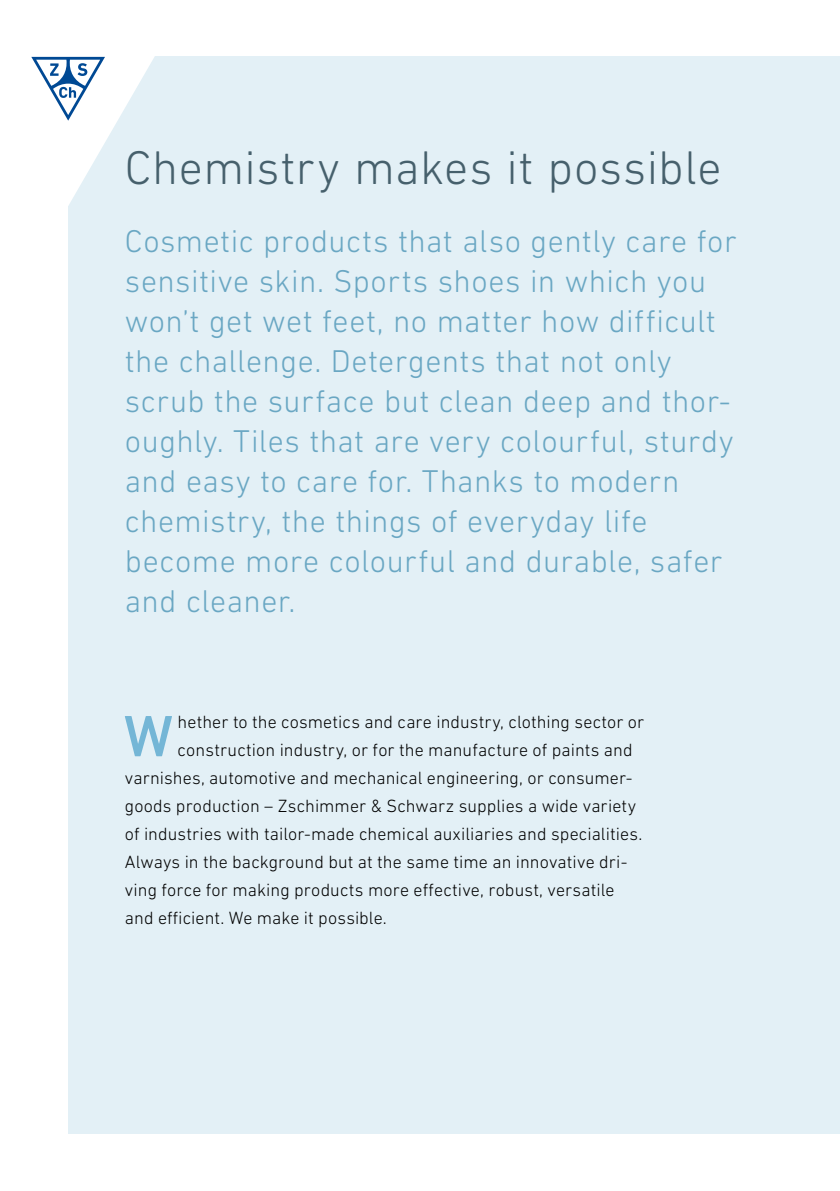
<style>
.page{position:relative;width:840px;height:1191px;background:#fff}
.page>*{position:absolute;margin:0;border:0;box-sizing:border-box;transform-origin:0 0}
.t1{font:500 59.2px "DIN Next LT Pro";color:#74b6d6}
.t2{font:300 48px "DIN Next LT Pro";letter-spacing:.01em;color:#46606c}
.t3{font:300 32px/40px "DIN Next LT Pro";letter-spacing:.015em;color:#6aa7c3}
.t4{font:300 18px "DIN Next LT Pro";letter-spacing:.005em;color:#000}
</style>
<div class="page">
<div style="left:68px;top:57px;width:771px;height:1077px;background:#e3f0f6"></div>
<svg style="left:31px;top:56px;width:130px;height:150px"></svg>
<h2 class="t2" style="left:125px;top:140px;width:598px">Chemistry makes it possible</h2>
<p class="t3" style="left:125px;top:221px;width:613px">Cosmetic products that also gently care for sensitive skin. Sports shoes in which you won’t get wet feet, no matter how difficult the challenge. Detergents that not only scrub the surface but clean deep and thor&shy;oughly. Tiles that are very colourful, sturdy and easy to care for. Thanks to modern chemistry, the things of everyday life become more colourful and durable, safer and cleaner.</p>
<h1 class="t1" style="left:124px;top:702px;width:50px">W</h1>
<p class="t4" style="left:177px;top:712px;width:468px">hether to the cosmetics and care industry, clothing sector or</p>
<p class="t4" style="left:177px;top:740px;width:456px">construction industry, or for the manufacture of paints and</p>
<p class="t4" style="left:125px;top:768px;width:509px">varnishes, automotive and mechanical engineering, or consumer-</p>
<p class="t4" style="left:125px;top:796px;width:512px">goods production – Zschimmer &amp; Schwarz supplies a wide variety</p>
<p class="t4" style="left:125px;top:824px;width:519px">of industries with tailor-made chemical auxiliaries and specialities.</p>
<p class="t4" style="left:125px;top:852px;width:504px">Always in the background but at the same time an innovative dri-</p>
<p class="t4" style="left:125px;top:880px;width:491px">ving force for making products more effective, robust, versatile</p>
<p class="t4" style="left:125px;top:908px;width:263px">and efficient. We make it possible.</p>
</div>
